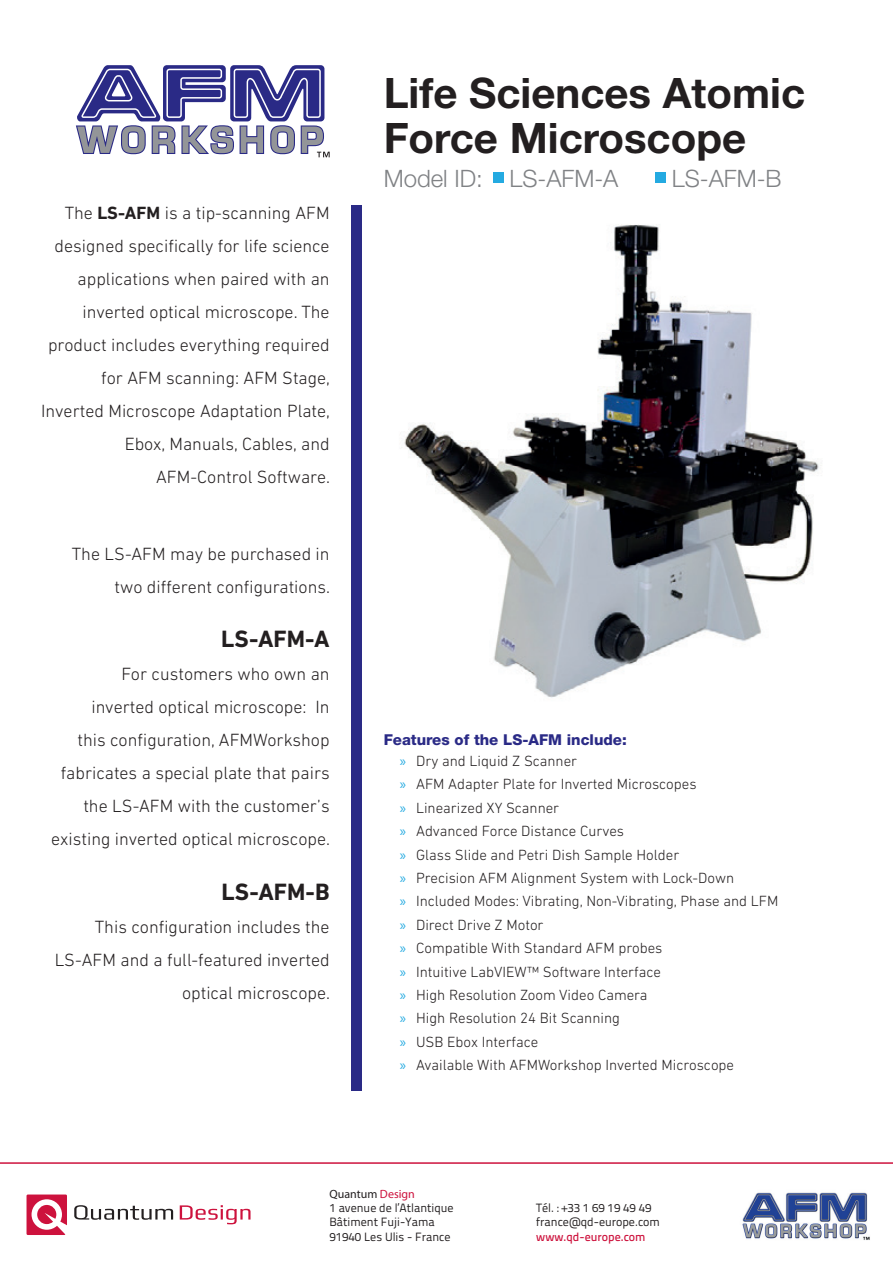
<style>
.page{position:relative;width:893px;height:1263px;background:#fff}
.page>*{position:absolute;margin:0;border:0;box-sizing:border-box;transform-origin:0 0}
.t1{font:700 42px/45px "Helvetica Neue LT Std";color:#231f20}
.t2{font:300 24px "Helvetica Neue LT Std";color:#808285}
.t3{font:700 24px "DIN Next LT Pro";color:#231f20}
.t4{font:300 18px/33px "DIN Next LT Pro";color:#231f20;text-align:right}
.t5{font:300 15px/23.4px "DIN Next LT Pro";color:#231f20}
.t6{font:800 15px "Helvetica Neue LT Std";color:#2a2a86}
.t7{font:12px/14.4px "Titillium Text 22 L";color:#231f20}
.t8{font:500 12px "Titillium Text 22 L";color:#cd123d}
.t9{font:12px "Myriad Pro";color:#231f20}
.s1{font-weight:700}
.s2{font-family:"Myriad Pro";font-weight:400;color:#24aae1}
.s3{color:#cd123d}
</style>
<div class="page">
<svg style="left:27px;top:1194px;width:40px;height:41px"></svg>
<svg style="left:74px;top:1205px;width:99px;height:15px"></svg>
<svg style="left:180px;top:1205px;width:71px;height:19px"></svg>
<hr style="left:0;top:1162px;width:893px;height:2px;background:#cd123d">
<img style="left:742px;top:1192px;width:128px;height:48px">
<img style="left:401px;top:224px;width:420px;height:474px">
<div style="left:351px;top:205px;width:11px;height:886px;background:#2a2a86"></div>
<svg style="left:76px;top:65px;width:254px;height:92px"></svg>
<div style="left:493px;top:172px;width:11px;height:11px;background:#24aae1"></div>
<div style="left:655px;top:172px;width:11px;height:11px;background:#24aae1"></div>
<p class="t4" style="left:41px;top:196px;width:290px">The <span class="s1">LS-AFM</span> is a tip-scanning AFM designed specifically for life science applications when paired with an inverted optical microscope. The product includes everything required for AFM scanning: AFM Stage, Inverted Microscope Adaptation Plate, Ebox, Manuals, Cables, and AFM-Control Software.</p>
<p class="t4" style="left:72px;top:537px;width:260px">The LS-AFM may be purchased in two different configurations.</p>
<h2 class="t3" style="left:221px;top:625px;width:110px">LS-AFM-A</h2>
<p class="t4" style="left:51px;top:657px;width:280px">For customers who own an<br>inverted optical microscope: In<br>this configuration, AFMWorkshop fabricates a special plate that pairs the LS-AFM with the customer’s existing inverted optical microscope.</p>
<h2 class="t3" style="left:222px;top:878px;width:110px">LS-AFM-B</h2>
<p class="t4" style="left:55px;top:910px;width:277px">This configuration includes the<br>LS-AFM and a full-featured inverted optical microscope.</p>
<h1 class="t1" style="left:384px;top:70px;width:423px">Life Sciences Atomic<br>Force Microscope</h1>
<h2 class="t2" style="left:384px;top:163px;width:236px">Model ID: LS-AFM-A</h2>
<h2 class="t2" style="left:672px;top:163px;width:111px">LS-AFM-B</h2>
<p class="t6" style="left:384px;top:731px;width:245px">Features of the LS-AFM include:</p>
<p class="t5" style="left:400px;top:749px;width:380px"><span class="s2">»</span> Dry and Liquid Z Scanner<br><span class="s2">»</span> AFM Adapter Plate for Inverted Microscopes<br><span class="s2">»</span> Linearized XY Scanner<br><span class="s2">»</span> Advanced Force Distance Curves<br><span class="s2">»</span> Glass Slide and Petri Dish Sample Holder<br><span class="s2">»</span> Precision AFM Alignment System with Lock-Down<br><span class="s2">»</span> Included Modes: Vibrating, Non-Vibrating, Phase and LFM <span class="s2">»</span> Direct Drive Z Motor<br><span class="s2">»</span> Compatible With Standard AFM probes<br><span class="s2">»</span> Intuitive LabVIEW™ Software Interface<br><span class="s2">»</span> High Resolution Zoom Video Camera<br><span class="s2">»</span> High Resolution 24 Bit Scanning<br><span class="s2">»</span> USB Ebox Interface<br><span class="s2">»</span> Available With AFMWorkshop Inverted Microscope</p>
<p class="t9" style="left:329px;top:1186px;width:87px">Quantum <span class="s3">Design</span></p>
<p class="t7" style="left:329px;top:1200px;width:126px">1 avenue de l’Atlantique<br>Bâtiment Fuji-Yama<br>91940 Les Ulis - France</p>
<p class="t7" style="left:536px;top:1200px;width:125px">Tél. : +33 1 69 19 49 49 france@qd-europe.com</p>
<p class="t8" style="left:536px;top:1227px;width:111px">www.qd-europe.com</p>
</div>
